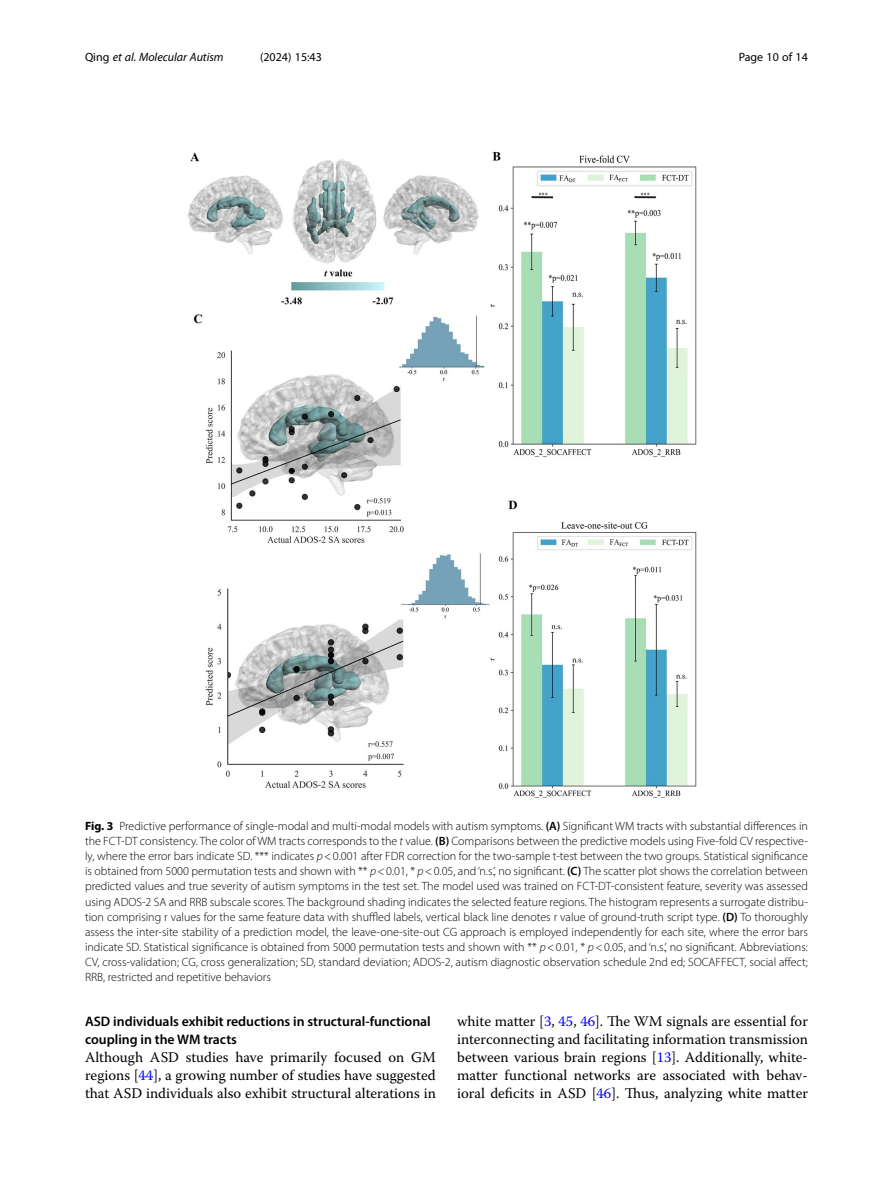
<style>
.page{position:relative;width:893px;height:1191px;background:#fff}
.page>*{position:absolute;margin:0;border:0;box-sizing:border-box;transform-origin:0 0}
.Body_Text{font:14.7px/18px "Warnock Pro";color:#000;text-align:justify}
.Head_2{font:600 13.8px/18px "Myriad Pro";color:#000}
.Figure_Caption{font:300 12px/15px "Myriad Pro";color:#000;text-align:justify}
.t1{font:italic 12px "Myriad Pro";color:#000}
.t2{font:12px "Myriad Pro";color:#000}
.s1{font-style:normal}
.s2{font-weight:700}
.s3{font-weight:600}
.s4{font-style:italic}
.s5{color:#00f}
</style>
<div class="page">
<img style="left:187px;top:151px;width:510px;height:647px">
<p class="t1" style="left:85px;top:50px;width:140px"><span class="s1">Qing</span> et al. Molecular Autism</p>
<p class="t2" style="left:260px;top:50px;width:63px">(2024) 15:43</p>
<p class="t2" style="left:739px;top:50px;width:71px">Page 10 of 14</p>
<p class="Figure_Caption" style="left:85px;top:819px;width:724px"><span class="s2">Fig. 3</span> Predictive performance of single-modal and multi-modal models with autism symptoms. <span class="s3">(A)</span> Significant WM tracts with substantial differences in the FCT-DT consistency. The color of WM tracts corresponds to the <span class="s4">t</span> value. <span class="s3">(B)</span> Comparisons between the predictive models using Five-fold CV respective&shy;ly, where the error bars indicate SD. *** indicates <span class="s4">p</span>&lt;0.001 after FDR correction for the two-sample t-test between the two groups. Statistical significance is obtained from 5000 permutation tests and shown with ** <span class="s4">p</span>&lt;0.01, * <span class="s4">p</span>&lt;0.05, and ‘n.s.’, no significant. <span class="s3">(C)</span> The scatter plot shows the correlation between predicted values and true severity of autism symptoms in the test set. The model used was trained on FCT-DT-consistent feature, severity was assessed using ADOS-2 SA and RRB subscale scores. The background shading indicates the selected feature regions. The histogram represents a surrogate distribu&shy;tion comprising r values for the same feature data with shuffled labels, vertical black line denotes r value of ground-truth script type. <span class="s3">(D)</span> To thoroughly assess the inter-site stability of a prediction model, the leave-one-site-out CG approach is employed independently for each site, where the error bars indicate SD. Statistical significance is obtained from 5000 permutation tests and shown with ** <span class="s4">p</span>&lt;0.01, * <span class="s4">p</span>&lt;0.05, and ‘n.s.’, no significant. Abbreviations:<br>CV, cross-validation; CG, cross generalization; SD, standard deviation; ADOS-2, autism diagnostic observation schedule 2nd ed; SOCAFFECT, social affect; RRB, restricted and repetitive behaviors</p>
<p class="Head_2" style="left:85px;top:1012px;width:347px">ASD individuals exhibit reductions in structural-functional coupling in the WM tracts</p>
<p class="Body_Text" style="left:85px;top:1048px;width:352px">Although ASD studies have primarily focused on GM regions [<span class="s5">44</span>], a growing number of studies have suggested that ASD individuals also exhibit structural alterations in</p>
<p class="Body_Text" style="left:457px;top:1012px;width:352px">white matter [<span class="s5">3</span>, <span class="s5">45</span>, <span class="s5">46</span>]. The WM signals are essential for interconnecting and facilitating information transmission between various brain regions [<span class="s5">13</span>]. Additionally, white&shy;matter functional networks are associated with behav&shy;ioral deficits in ASD [<span class="s5">46</span>]. Thus, analyzing white matter</p>
</div>
